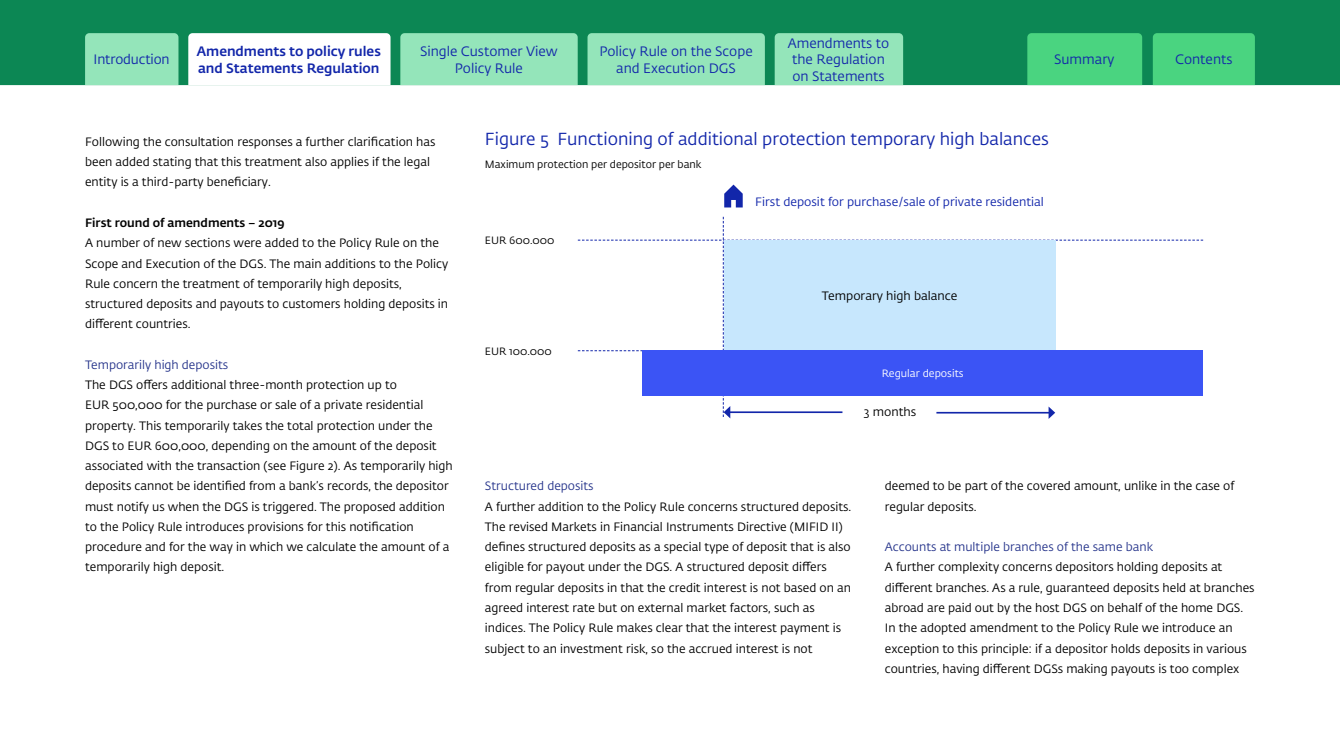
<style>
.page{position:relative;width:1340px;height:754px;background:#fff}
.page>*{position:absolute;margin:0;border:0;box-sizing:border-box;transform-origin:0 0}
.Kop_2{font:17.25px "DNB Fedra";color:#1226aa}
.t1{font:13.5px/16.5px "DNB Fedra";color:#1226aa;text-align:center}
.t2{font:500 13.5px/16.5px "DNB Fedra";color:#1226aa}
.P_Broodtekst{font:12px/20.2px "DNB Fedra";color:#000}
.H5_Alineasubkop{font:12px "DNB Fedra";color:#28368c}
.Body{font:12px "DNB Fedra";color:#1226aa}
.H4_Alineakop{font:500 12px "DNB Fedra";color:#000}
.Body-2{font:12px "DNB Fedra";color:#000}
.Tabel_Ondertitel{font:10.5px "DNB Fedra";color:#000}
.Body-3{font:10.5px "DNB Fedra";color:#000}
.Body-4{font:10.5px "DNB Fedra";color:#fff}
</style>
<div class="page">
<div style="left:0;top:0;width:1339px;height:85px;background:#0c8754"></div>
<svg style="left:188px;top:33px;width:202px;height:52px"></svg>
<div style="left:400px;top:33px;width:177px;height:52px;background:#94e5ba"></div>
<div style="left:587px;top:33px;width:178px;height:52px;background:#94e5ba"></div>
<div style="left:774px;top:33px;width:129px;height:52px;background:#94e5ba"></div>
<div style="left:85px;top:33px;width:93px;height:52px;background:#94e5ba"></div>
<div style="left:1152px;top:33px;width:102px;height:52px;background:#4ad480"></div>
<div style="left:1027px;top:33px;width:115px;height:52px;background:#4ad480"></div>
<svg style="left:724px;top:184px;width:18px;height:23px"></svg>
<svg style="left:578px;top:217px;width:625px;height:202px"></svg>
<p class="t2" style="left:197px;top:43px;width:185px">Amendments to policy rules and Statements Regulation</p>
<p class="t1" style="left:420px;top:43px;width:139px">Single Customer View<br>Policy Rule</p>
<p class="t1" style="left:599px;top:43px;width:155px">Policy Rule on the Scope and Execution DGS</p>
<p class="t1" style="left:787px;top:35px;width:103px">Amendments to the Regulation on Statements</p>
<p class="t1" style="left:94px;top:52px;width:77px">Introduction</p>
<p class="t1" style="left:1054px;top:52px;width:62px">Summary</p>
<p class="t1" style="left:1175px;top:52px;width:59px">Contents</p>
<p class="P_Broodtekst" style="left:85px;top:132px;width:352px">Following the consultation responses a further clarification has been added stating that this treatment also applies if the legal entity is a third-party beneficiary.</p>
<h4 class="H4_Alineakop" style="left:85px;top:215px;width:201px">First round of amendments – 2019</h4>
<p class="P_Broodtekst" style="left:85px;top:233px;width:365px">A number of new sections were added to the Policy Rule on the Scope and Execution of the DGS. The main additions to the Policy Rule concern the treatment of temporarily high deposits, structured deposits and payouts to customers holding deposits in different countries.</p>
<h4 class="H5_Alineasubkop" style="left:85px;top:357px;width:145px">Temporarily high deposits</h4>
<p class="P_Broodtekst" style="left:85px;top:375px;width:369px">The DGS offers additional three-month protection up to<br>EUR 500,000 for the purchase or sale of a private residential property. This temporarily takes the total protection under the DGS to EUR 600,000, depending on the amount of the deposit associated with the transaction (see Figure 2). As temporarily high deposits cannot be identified from a bank’s records, the depositor must notify us when the DGS is triggered. The proposed addition to the Policy Rule introduces provisions for this notification procedure and for the way in which we calculate the amount of a temporarily high deposit.</p>
<p class="Kop_2" style="left:485px;top:129px;width:565px">Figure 5 Functioning of additional protection temporary high balances</p>
<p class="Tabel_Ondertitel" style="left:485px;top:158px;width:218px">Maximum protection per depositor per bank</p>
<p class="Body" style="left:755px;top:194px;width:290px">First deposit for purchase/sale of private residential</p>
<p class="Body-3" style="left:485px;top:234px;width:71px">EUR 600.000</p>
<p class="Body-3" style="left:485px;top:345px;width:68px">EUR 100.000</p>
<p class="Body-2" style="left:822px;top:288px;width:137px">Temporary high balance</p>
<p class="Body-4" style="left:881px;top:367px;width:84px">Regular deposits</p>
<p class="Body-2" style="left:863px;top:405px;width:54px">3 months</p>
<h4 class="H5_Alineasubkop" style="left:485px;top:479px;width:110px">Structured deposits</h4>
<p class="P_Broodtekst" style="left:485px;top:496px;width:368px">A further addition to the Policy Rule concerns structured deposits.<br>The revised Markets in Financial Instruments Directive (MIFID II) defines structured deposits as a special type of deposit that is also eligible for payout under the DGS. A structured deposit differs from regular deposits in that the credit interest is not based on an agreed interest rate but on external market factors, such as indices. The Policy Rule makes clear that the interest payment is subject to an investment risk, so the accrued interest is not</p>
<p class="P_Broodtekst" style="left:884px;top:476px;width:351px">deemed to be part of the covered amount, unlike in the case of regular deposits.</p>
<h4 class="H5_Alineasubkop" style="left:884px;top:539px;width:270px">Accounts at multiple branches of the same bank</h4>
<p class="P_Broodtekst" style="left:884px;top:557px;width:371px">A further complexity concerns depositors holding deposits at different branches. As a rule, guaranteed deposits held at branches abroad are paid out by the host DGS on behalf of the home DGS.<br>In the adopted amendment to the Policy Rule we introduce an exception to this principle: if a depositor holds deposits in various countries, having different DGSs making payouts is too complex</p>
</div>
